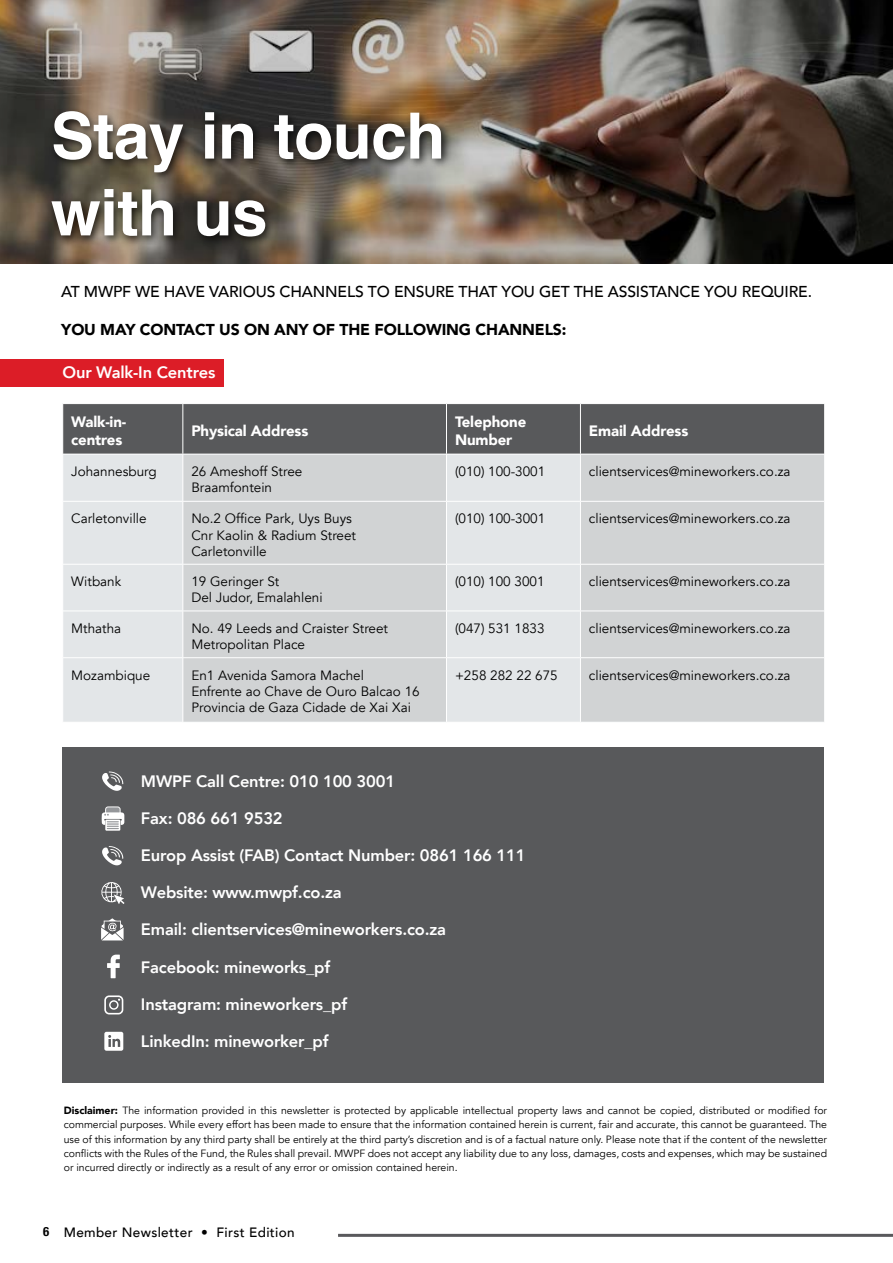
<style>
.page{position:relative;width:893px;height:1263px;background:#fff}
.page>*{position:absolute;margin:0;border:0;box-sizing:border-box;transform-origin:0 0}
.t1{font:700 64.05px/76.8px "Helvetica";letter-spacing:-.01em;color:#fff}
.t2{font:800 16.5px "Avenir";letter-spacing:-.01em;color:#fff}
.t3{font:500 15.75px "Avenir";letter-spacing:-.01em;color:#000}
.t4{font:900 15.75px "Avenir";letter-spacing:-.01em;color:#000}
.t5{font:900 15px/18px "Avenir";letter-spacing:-.01em;color:#fff}
.t6{font:13.5px/16.2px "Avenir";color:#000}
.t7{font:500 13.5px "Avenir";letter-spacing:.025em;color:#000}
.t8{font:10.5px/14.2px "Avenir";color:#000;text-align:justify}
.s1{font-weight:900}
.s2{font-family:"Helvetica Neue LT Std";font-weight:700;font-stretch:condensed;font-size:12.75px}
</style>
<div class="page">
<img style="left:0;top:0;width:893px;height:264px">
<div style="left:47px;top:106px;width:405px;height:141px;background:#000;opacity:.75"></div>
<div style="left:0;top:359px;width:224px;height:28px;background:#dc1d27"></div>
<div style="left:63px;top:404px;width:761px;height:50px;background:#58595b"></div>
<div style="left:63px;top:455px;width:119px;height:267px;background:#e3e6e8"></div>
<svg style="left:183px;top:455px;width:641px;height:267px;background:#d5d7d8"></svg>
<hr style="left:182px;top:404px;width:1px;height:50px;background:#fff">
<hr style="left:446px;top:404px;width:1px;height:50px;background:#fff">
<hr style="left:580px;top:404px;width:1px;height:50px;background:#fff">
<hr style="left:446px;top:454px;width:1px;height:47px;background:#fff">
<hr style="left:580px;top:454px;width:1px;height:47px;background:#fff">
<hr style="left:63px;top:501px;width:120px;height:1px;background:#fff">
<hr style="left:183px;top:501px;width:263px;height:1px;background:#fff">
<hr style="left:446px;top:501px;width:134px;height:1px;background:#fff">
<hr style="left:446px;top:502px;width:1px;height:62px;background:#fff">
<hr style="left:580px;top:501px;width:244px;height:1px;background:#fff">
<hr style="left:580px;top:502px;width:1px;height:62px;background:#fff">
<hr style="left:63px;top:564px;width:120px;height:1px;background:#fff">
<hr style="left:183px;top:564px;width:263px;height:1px;background:#fff">
<hr style="left:446px;top:564px;width:134px;height:1px;background:#fff">
<hr style="left:446px;top:565px;width:1px;height:46px;background:#fff">
<hr style="left:580px;top:564px;width:244px;height:1px;background:#fff">
<hr style="left:580px;top:565px;width:1px;height:46px;background:#fff">
<hr style="left:63px;top:611px;width:120px;height:1px;background:#fff">
<hr style="left:183px;top:611px;width:263px;height:1px;background:#fff">
<hr style="left:446px;top:611px;width:134px;height:1px;background:#fff">
<hr style="left:446px;top:611px;width:1px;height:46px;background:#fff">
<hr style="left:580px;top:611px;width:244px;height:1px;background:#fff">
<hr style="left:580px;top:611px;width:1px;height:46px;background:#fff">
<hr style="left:63px;top:657px;width:120px;height:1px;background:#fff">
<hr style="left:183px;top:657px;width:263px;height:1px;background:#fff">
<hr style="left:446px;top:657px;width:134px;height:1px;background:#fff">
<hr style="left:446px;top:658px;width:1px;height:64px;background:#fff">
<hr style="left:580px;top:657px;width:244px;height:1px;background:#fff">
<hr style="left:580px;top:658px;width:1px;height:64px;background:#fff">
<div style="left:62px;top:747px;width:762px;height:335px;background:#58595b"></div>
<svg style="left:102px;top:771px;width:21px;height:20px"></svg>
<svg style="left:101px;top:882px;width:23px;height:22px"></svg>
<svg style="left:101px;top:918px;width:23px;height:22px"></svg>
<svg style="left:107px;top:955px;width:13px;height:23px"></svg>
<svg style="left:104px;top:995px;width:19px;height:19px"></svg>
<svg style="left:104px;top:1032px;width:19px;height:19px"></svg>
<svg style="left:102px;top:806px;width:22px;height:25px"></svg>
<svg style="left:102px;top:846px;width:21px;height:19px"></svg>
<hr style="left:338px;top:1234px;width:555px;height:3px;background:#59595c">
<h1 class="t1" style="left:51px;top:98px;width:396px">Stay in touch with us</h1>
<h3 class="t3" style="left:61px;top:278px;width:752px">AT MWPF WE HAVE VARIOUS CHANNELS TO ENSURE THAT YOU GET THE ASSISTANCE YOU REQUIRE.</h3>
<h3 class="t4" style="left:61px;top:316px;width:507px">YOU MAY CONTACT US ON ANY OF THE FOLLOWING CHANNELS:</h3>
<h2 class="t2" style="left:62px;top:359px;width:154px">Our Walk-In Centres</h2>
<h3 class="t5" style="left:71px;top:413px;width:57px">Walk-in&shy;centres</h3>
<h3 class="t5" style="left:191px;top:422px;width:118px">Physical Address</h3>
<h3 class="t5" style="left:455px;top:413px;width:73px">Telephone<br>Number</h3>
<h3 class="t5" style="left:589px;top:422px;width:101px">Email Address</h3>
<p class="t6" style="left:71px;top:464px;width:87px">Johannesburg</p>
<p class="t6" style="left:191px;top:464px;width:113px">26 Ameshoff Stree<br>Braamfontein</p>
<p class="t6" style="left:455px;top:464px;width:92px">(010) 100-3001</p>
<p class="t6" style="left:589px;top:464px;width:203px">clientservices@mineworkers.co.za</p>
<p class="t6" style="left:71px;top:511px;width:77px">Carletonville</p>
<p class="t6" style="left:191px;top:511px;width:166px">No.2 Office Park, Uys Buys<br>Cnr Kaolin &amp; Radium Street<br>Carletonville</p>
<p class="t6" style="left:455px;top:511px;width:92px">(010) 100-3001</p>
<p class="t6" style="left:589px;top:511px;width:203px">clientservices@mineworkers.co.za</p>
<p class="t6" style="left:71px;top:574px;width:52px">Witbank</p>
<p class="t6" style="left:191px;top:574px;width:133px">19 Geringer St<br>Del Judor, Emalahleni</p>
<p class="t6" style="left:455px;top:574px;width:91px">(010) 100 3001</p>
<p class="t6" style="left:589px;top:574px;width:203px">clientservices@mineworkers.co.za</p>
<p class="t6" style="left:71px;top:620px;width:52px">Mthatha</p>
<p class="t6" style="left:191px;top:620px;width:198px">No. 49 Leeds and Craister Street<br>Metropolitan Place</p>
<p class="t6" style="left:455px;top:620px;width:91px">(047) 531 1833</p>
<p class="t6" style="left:589px;top:620px;width:203px">clientservices@mineworkers.co.za</p>
<p class="t6" style="left:71px;top:667px;width:81px">Mozambique</p>
<p class="t6" style="left:191px;top:667px;width:230px">En1 Avenida Samora Machel<br>Enfrente ao Chave de Ouro Balcao 16<br>Provincia de Gaza Cidade de Xai Xai</p>
<p class="t6" style="left:455px;top:667px;width:104px">+258 282 22 675</p>
<p class="t6" style="left:589px;top:667px;width:203px">clientservices@mineworkers.co.za</p>
<h2 class="t2" style="left:141px;top:768px;width:256px">MWPF Call Centre: 010 100 3001</h2>
<h2 class="t2" style="left:141px;top:805px;width:143px">Fax: 086 661 9532</h2>
<h2 class="t2" style="left:141px;top:842px;width:386px">Europ Assist (FAB) Contact Number: 0861 166 111</h2>
<h2 class="t2" style="left:141px;top:879px;width:202px">Website: www.mwpf.co.za</h2>
<h2 class="t2" style="left:141px;top:917px;width:307px">Email: clientservices@mineworkers.co.za</h2>
<h2 class="t2" style="left:141px;top:954px;width:191px">Facebook: mineworks_pf</h2>
<h2 class="t2" style="left:141px;top:991px;width:208px">Instagram: mineworkers_pf</h2>
<h2 class="t2" style="left:141px;top:1028px;width:189px">LinkedIn: mineworker_pf</h2>
<p class="t8" style="left:64px;top:1103px;width:765px"><span class="s1">Disclaimer:</span> The information provided in this newsletter is protected by applicable intellectual property laws and cannot be copied, distributed or modified for commercial purposes. While every effort has been made to ensure that the information contained herein is current, fair and accurate, this cannot be guaranteed. The use of this information by any third party shall be entirely at the third party’s discretion and is of a factual nature only. Please note that if the content of the newsletter conflicts with the Rules of the Fund, the Rules shall prevail. MWPF does not accept any liability due to any loss, damages, costs and expenses, which may be sustained or incurred directly or indirectly as a result of any error or omission contained herein.</p>
<p class="t7" style="left:43px;top:1221px;width:253px"><span class="s2">6</span> Member Newsletter • First Edition</p>
</div>
